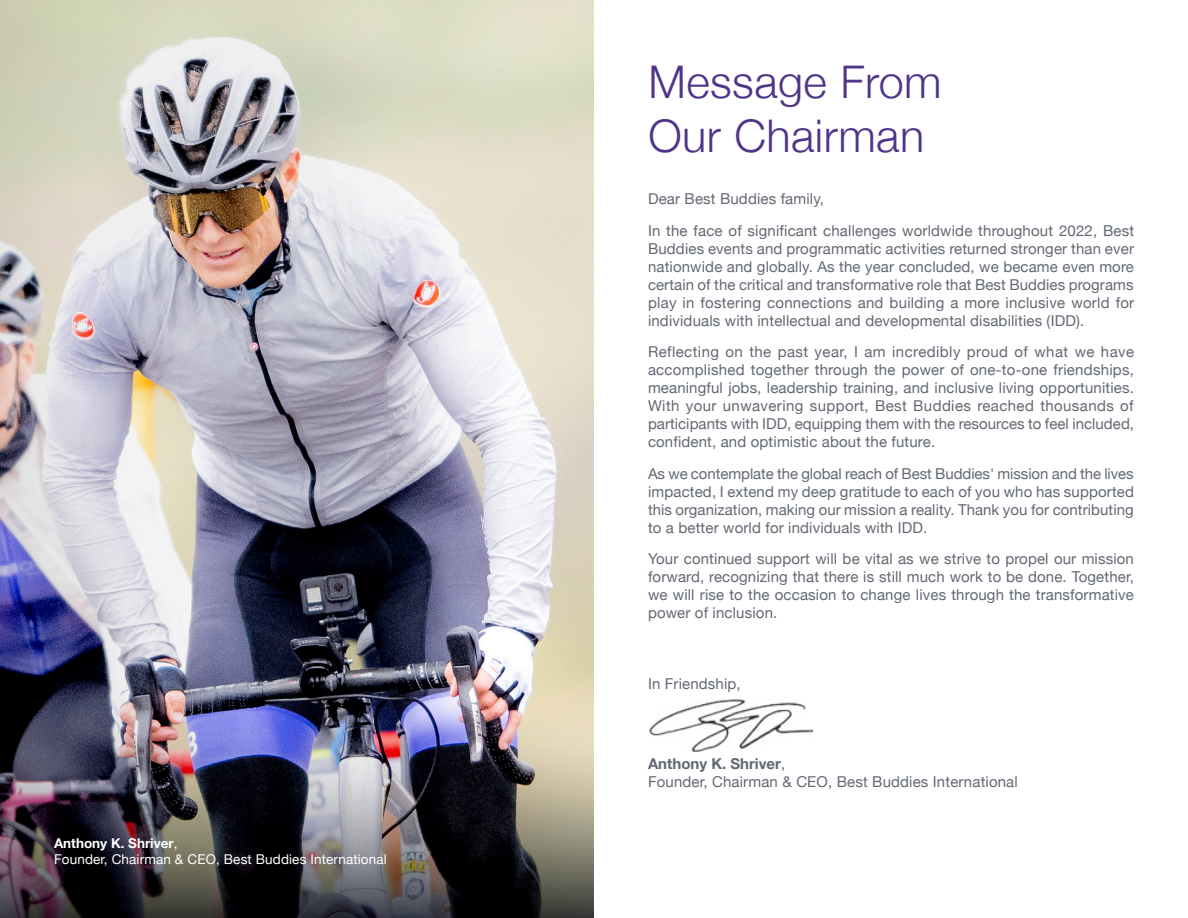
<style>
.page{position:relative;width:1188px;height:918px;background:#fff}
.page>*{position:absolute;margin:0;border:0;box-sizing:border-box;transform-origin:0 0}
.Body_Reg_50_black_10pt_Left_Space_B{font:300 45px/54px "Helvetica Neue";letter-spacing:.01em;color:#4f3588}
.Body_Reg_50_black_10pt_Left_Space_B-2{font:15px/18px "Helvetica Neue";letter-spacing:.01em;color:#626873;text-align:justify}
.Body_Reg_50_black_10pt_Left_Space_B-3{font:700 15px "Helvetica Neue";color:#626873}
.Captions_Reg_White_9pt_Left{font:13.5px "Helvetica Neue";letter-spacing:.01em;color:#fff}
.Captions_Reg_White_9pt_Left-2{font:700 13.5px "Helvetica Neue";color:#fff}
.s1{font-weight:400}
</style>
<div class="page">
<img style="left:0;top:0;width:594px;height:702px">
<img style="left:0;top:702px;width:594px;height:216px">
<img style="left:649px;top:699px;width:163px;height:53px">
<p class="Captions_Reg_White_9pt_Left-2" style="left:54px;top:834px;width:125px">Anthony K. Shriver<span class="s1">,</span></p>
<p class="Captions_Reg_White_9pt_Left" style="left:54px;top:851px;width:334px">Founder, Chairman &amp; CEO, Best Buddies International</p>
<p class="Body_Reg_50_black_10pt_Left_Space_B" style="left:648px;top:54px;width:295px">Message From<br>Our Chairman</p>
<p class="Body_Reg_50_black_10pt_Left_Space_B-2" style="left:648px;top:190px;width:178px">Dear Best Buddies family,</p>
<p class="Body_Reg_50_black_10pt_Left_Space_B-2" style="left:648px;top:221px;width:488px">In the face of significant challenges worldwide throughout 2022, Best Buddies events and programmatic activities returned stronger than ever nationwide and globally. As the year concluded, we became even more certain of the critical and transformative role that Best Buddies programs play in fostering connections and building a more inclusive world for individuals with intellectual and developmental disabilities (IDD).</p>
<p class="Body_Reg_50_black_10pt_Left_Space_B-2" style="left:648px;top:343px;width:488px">Reflecting on the past year, I am incredibly proud of what we have accomplished together through the power of one-to-one friendships, meaningful jobs, leadership training, and inclusive living opportunities.<br>With your unwavering support, Best Buddies reached thousands of participants with IDD, equipping them with the resources to feel included, confident, and optimistic about the future.</p>
<p class="Body_Reg_50_black_10pt_Left_Space_B-2" style="left:648px;top:464px;width:488px">As we contemplate the global reach of Best Buddies' mission and the lives impacted, I extend my deep gratitude to each of you who has supported this organization, making our mission a reality. Thank you for contributing to a better world for individuals with IDD.</p>
<p class="Body_Reg_50_black_10pt_Left_Space_B-2" style="left:648px;top:550px;width:488px">Your continued support will be vital as we strive to propel our mission forward, recognizing that there is still much work to be done. Together, we will rise to the occasion to change lives through the transformative power of inclusion.</p>
<p class="Body_Reg_50_black_10pt_Left_Space_B-2" style="left:648px;top:674px;width:94px">In Friendship,</p>
<p class="Body_Reg_50_black_10pt_Left_Space_B-3" style="left:648px;top:754px;width:139px">Anthony K. Shriver<span class="s1">,</span></p>
<p class="Body_Reg_50_black_10pt_Left_Space_B-2" style="left:648px;top:772px;width:371px">Founder, Chairman &amp; CEO, Best Buddies International</p>
</div>
